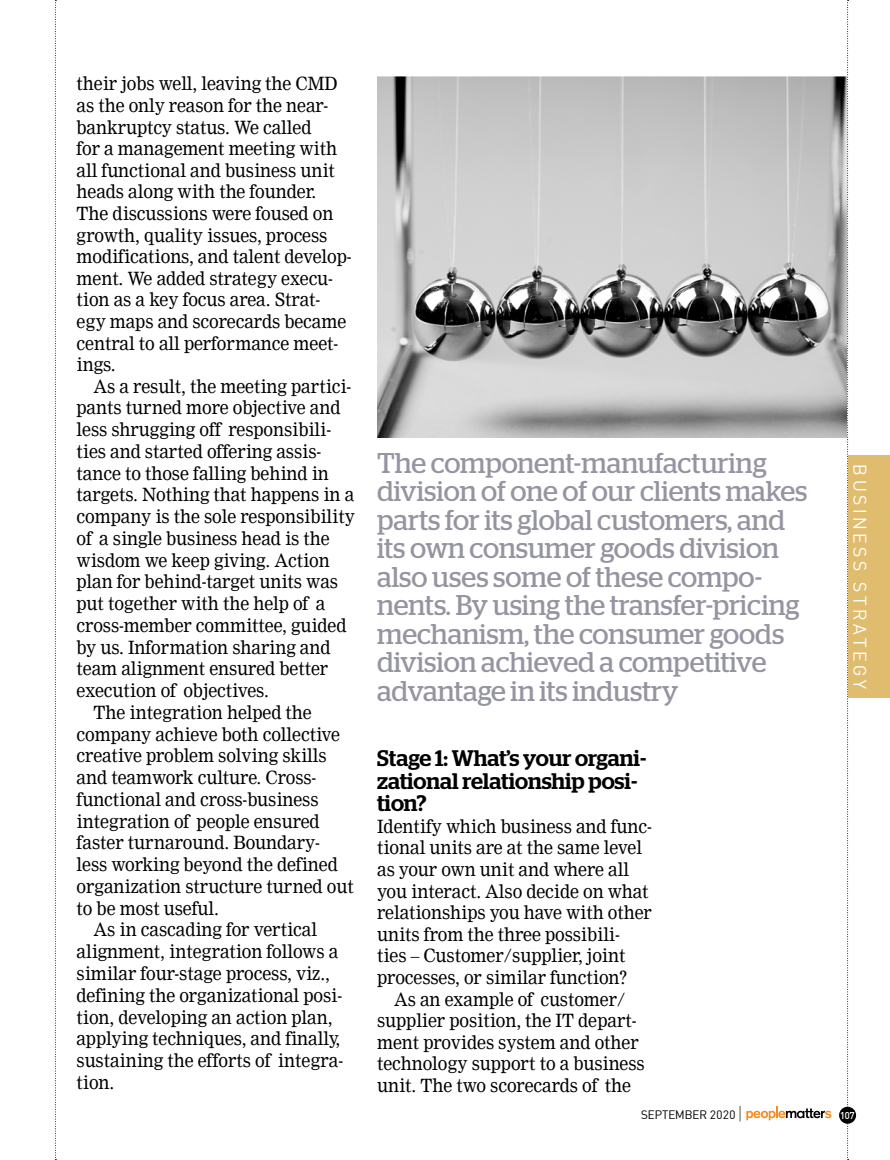
<style>
.page{position:relative;width:890px;height:1160px;background:#fff}
.page>*{position:absolute;margin:0;border:0;box-sizing:border-box;transform-origin:0 0}
.t1{font:28.5px/28.5px "Stag";color:#9595a2}
.t2{font:500 22.5px/22.5px "Stag";color:#000}
.t3{font:18px/21.6px "Nimrod";letter-spacing:-.005em;color:#000;scale:.95 1}
.t4{font:18px "Sapient Sans";letter-spacing:.2em;color:#fff}
.t5{font:12px "Sapient Sans";color:#000}
.t6{font:500 9.75px "Sapient Sans";color:#fff}
.s1{font-weight:300;font-size:18px}
</style>
<div class="page">
<svg style="left:55px;top:0;width:1px;height:1160px"></svg>
<svg style="left:847px;top:0;width:1px;height:1160px"></svg>
<div style="left:839px;top:1106px;width:17px;height:17px;background:#000;border-radius:50%"></div>
<svg style="left:746px;top:1106px;width:85px;height:14px"></svg>
<img style="left:377px;top:77px;width:469px;height:361px">
<div style="left:848px;top:455px;width:42px;height:243px;background:#e0bc6e"></div>
<p class="t3" style="left:77px;top:73px;width:291px">their jobs well, leaving the CMD as the only reason for the near&shy;bankruptcy status. We called<br>for a management meeting with all functional and business unit heads along with the founder.<br>The discussions were foused on growth, quality issues, process modifications, and talent develop&shy;ment. We added strategy execu&shy;tion as a key focus area. Strat&shy;egy maps and scorecards became central to all performance meet&shy;ings.</p>
<p class="t3" style="left:94px;top:376px;width:273px">As a result, the meeting partici-</p>
<p class="t3" style="left:77px;top:397px;width:279px">pants turned more objective and</p>
<p class="t3" style="left:77px;top:419px;width:269px">less shrugging off responsibili-</p>
<p class="t3" style="left:77px;top:440px;width:259px">ties and started offering assis-</p>
<p class="t3" style="left:77px;top:462px;width:267px">tance to those falling behind in</p>
<p class="t3" style="left:77px;top:484px;width:294px">targets. Nothing that happens in a</p>
<p class="t3" style="left:77px;top:506px;width:294px">company is the sole responsibility</p>
<p class="t3" style="left:77px;top:527px;width:268px">of a single business head is the</p>
<p class="t3" style="left:77px;top:549px;width:268px">wisdom we keep giving. Action</p>
<p class="t3" style="left:77px;top:571px;width:277px">plan for behind-target units was</p>
<p class="t3" style="left:77px;top:593px;width:263px">put together with the help of a</p>
<p class="t3" style="left:77px;top:614px;width:286px">cross-member committee, guided</p>
<p class="t3" style="left:77px;top:636px;width:269px">by us. Information sharing and</p>
<p class="t3" style="left:77px;top:658px;width:266px">team alignment ensured better</p>
<p class="t3" style="left:77px;top:680px;width:204px">execution of objectives.</p>
<p class="t3" style="left:94px;top:701px;width:231px">The integration helped the</p>
<p class="t3" style="left:77px;top:723px;width:279px">company achieve both collective</p>
<p class="t3" style="left:77px;top:745px;width:265px">creative problem solving skills</p>
<p class="t3" style="left:77px;top:767px;width:254px">and teamwork culture. Cross-</p>
<p class="t3" style="left:77px;top:788px;width:256px">functional and cross-business</p>
<p class="t3" style="left:77px;top:810px;width:257px">integration of people ensured</p>
<p class="t3" style="left:77px;top:832px;width:258px">faster turnaround. Boundary-</p>
<p class="t3" style="left:77px;top:854px;width:276px">less working beyond the defined</p>
<p class="t3" style="left:77px;top:875px;width:293px">organization structure turned out</p>
<p class="t3" style="left:77px;top:897px;width:151px">to be most useful.</p>
<p class="t3" style="left:94px;top:919px;width:237px">As in cascading for vertical</p>
<p class="t3" style="left:77px;top:941px;width:277px">alignment, integration follows a</p>
<p class="t3" style="left:77px;top:962px;width:268px">similar four-stage process, viz.,</p>
<p class="t3" style="left:77px;top:984px;width:281px">defining the organizational posi-</p>
<p class="t3" style="left:77px;top:1006px;width:271px">tion, developing an action plan,</p>
<p class="t3" style="left:77px;top:1028px;width:279px">applying techniques, and finally,</p>
<p class="t3" style="left:77px;top:1049px;width:282px">sustaining the efforts of integra-</p>
<p class="t3" style="left:77px;top:1071px;width:41px">tion.</p>
<p class="t1" style="left:377px;top:448px;width:432px">The component-manufacturing division of one of our clients makes parts for its global customers, and its own consumer goods division also uses some of these compo&shy;nents. By using the transfer-pricing mechanism, the consumer goods division achieved a competitive advantage in its industry</p>
<p class="t2" style="left:377px;top:746px;width:271px">Stage 1: What’s your organi&shy;zational relationship posi&shy;tion?</p>
<p class="t3" style="left:377px;top:815px;width:291px">Identify which business and func&shy;tional units are at the same level as your own unit and where all you interact. Also decide on what relationships you have with other units from the three possibili&shy;ties – Customer/supplier, joint processes, or similar function?</p>
<p class="t3" style="left:377px;top:988px;width:283px;text-indent:17px">As an example of customer/ supplier position, the IT depart&shy;ment provides system and other technology support to a business unit. The two scorecards of the</p>
<p class="t4" style="left:871px;top:464px;width:226px;rotate:90deg">Business Strategy</p>
<p class="t5" style="left:641px;top:1106px;width:102px">SEPTEMBER 2020 <span class="s1">|</span></p>
<p class="t6" style="left:840px;top:1109px;width:15px">107</p>
</div>
